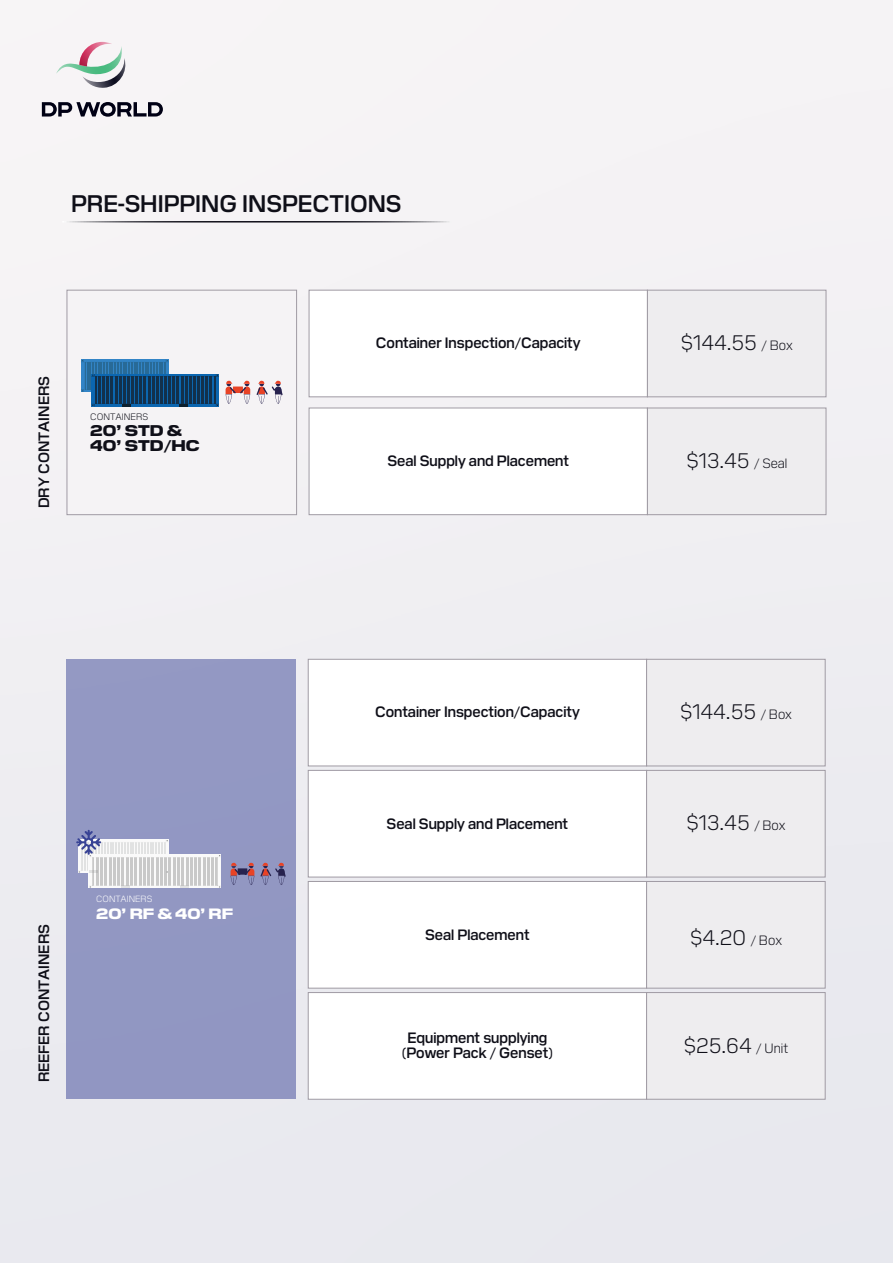
<style>
.page{position:relative;width:893px;height:1263px;background:#fff}
.page>*{position:absolute;margin:0;border:0;box-sizing:border-box;transform-origin:0 0}
.t1{font:600 24px "Pilat";color:#0f0f18}
.t2{font:300 21px "Pilat";color:#0f0f18}
.t3{font:800 15.45px/15.5px "Pilat Wide";color:#0f0f18}
.t4{font:600 15px/15px "Pilat";color:#0f0f18;text-align:center}
.t5{font:800 15px "Pilat Wide";color:#fff}
.t6{font:300 9.3px "Pilat";color:#0f0f18}
.t7{font:300 9px "Pilat";color:#fff}
.s1{font-size:13.5px}
</style>
<div class="page">
<svg style="left:42px;top:102px;width:121px;height:15px"></svg>
<svg style="left:56px;top:42px;width:73px;height:47px"></svg>
<div style="left:67px;top:290px;width:230px;height:225px;background:#f5f3f5;border:1px solid #a09ba4"></div>
<svg style="left:81px;top:360px;width:138px;height:46px"></svg>
<svg style="left:256px;top:381px;width:27px;height:23px"></svg>
<svg style="left:226px;top:381px;width:24px;height:23px"></svg>
<div style="left:309px;top:290px;width:339px;height:107px;background:#fff;border:1px solid #a09ba4"></div>
<div style="left:647px;top:290px;width:179px;height:107px;background:#eeedef;border:1px solid #a09ba4"></div>
<div style="left:309px;top:408px;width:339px;height:107px;background:#fff;border:1px solid #a09ba4"></div>
<div style="left:647px;top:408px;width:179px;height:107px;background:#eeedef;border:1px solid #a09ba4"></div>
<div style="left:308px;top:881px;width:339px;height:107px;background:#fff;border:1px solid #a09ba4"></div>
<div style="left:646px;top:881px;width:179px;height:107px;background:#eeedef;border:1px solid #a09ba4"></div>
<div style="left:308px;top:992px;width:339px;height:107px;background:#fff;border:1px solid #a09ba4"></div>
<div style="left:646px;top:992px;width:179px;height:107px;background:#eeedef;border:1px solid #a09ba4"></div>
<div style="left:308px;top:659px;width:339px;height:107px;background:#fff;border:1px solid #a09ba4"></div>
<div style="left:646px;top:659px;width:179px;height:107px;background:#eeedef;border:1px solid #a09ba4"></div>
<div style="left:308px;top:770px;width:339px;height:107px;background:#fff;border:1px solid #a09ba4"></div>
<div style="left:646px;top:770px;width:179px;height:107px;background:#eeedef;border:1px solid #a09ba4"></div>
<div style="left:66px;top:659px;width:230px;height:440px;background:#9297c2"></div>
<svg style="left:260px;top:863px;width:26px;height:22px"></svg>
<svg style="left:231px;top:863px;width:23px;height:22px"></svg>
<svg style="left:76px;top:830px;width:145px;height:58px"></svg>
<h1 class="t1" style="left:71px;top:186px;width:332px">PRE-SHIPPING INSPECTIONS</h1>
<p class="t4" style="left:35px;top:508px;width:134px;rotate:-90deg">DRY CONTAINERS</p>
<p class="t6" style="left:90px;top:410px;width:59px">CONTAINERS</p>
<p class="t3" style="left:90px;top:421px;width:111px">20’ STD &amp;<br>40’ STD/HC</p>
<p class="t4" style="left:376px;top:334px;width:206px">Container Inspection/Capacity</p>
<h2 class="t2" style="left:681px;top:328px;width:114px">$144.55 <span class="s1">/ Box</span></h2>
<p class="t4" style="left:387px;top:452px;width:183px">Seal Supply and Placement</p>
<h2 class="t2" style="left:686px;top:445px;width:103px">$13.45 <span class="s1">/ Seal</span></h2>
<p class="t4" style="left:35px;top:1082px;width:160px;rotate:-90deg">REEFER CONTAINERS</p>
<p class="t7" style="left:96px;top:893px;width:57px">CONTAINERS</p>
<p class="t5" style="left:96px;top:903px;width:139px">20’ RF &amp; 40’ RF</p>
<p class="t4" style="left:375px;top:703px;width:206px">Container Inspection/Capacity</p>
<h2 class="t2" style="left:680px;top:697px;width:114px">$144.55 <span class="s1">/ Box</span></h2>
<p class="t4" style="left:387px;top:814px;width:183px">Seal Supply and Placement</p>
<h2 class="t2" style="left:686px;top:808px;width:101px">$13.45 <span class="s1">/ Box</span></h2>
<p class="t4" style="left:425px;top:925px;width:106px">Seal Placement</p>
<h2 class="t2" style="left:690px;top:923px;width:94px">$4.20 <span class="s1">/ Box</span></h2>
<p class="t4" style="left:402px;top:1029px;width:153px">Equipment supplying (Power Pack / Genset)</p>
<h2 class="t2" style="left:683px;top:1030px;width:106px">$25.64 <span class="s1">/ Unit</span></h2>
</div>
